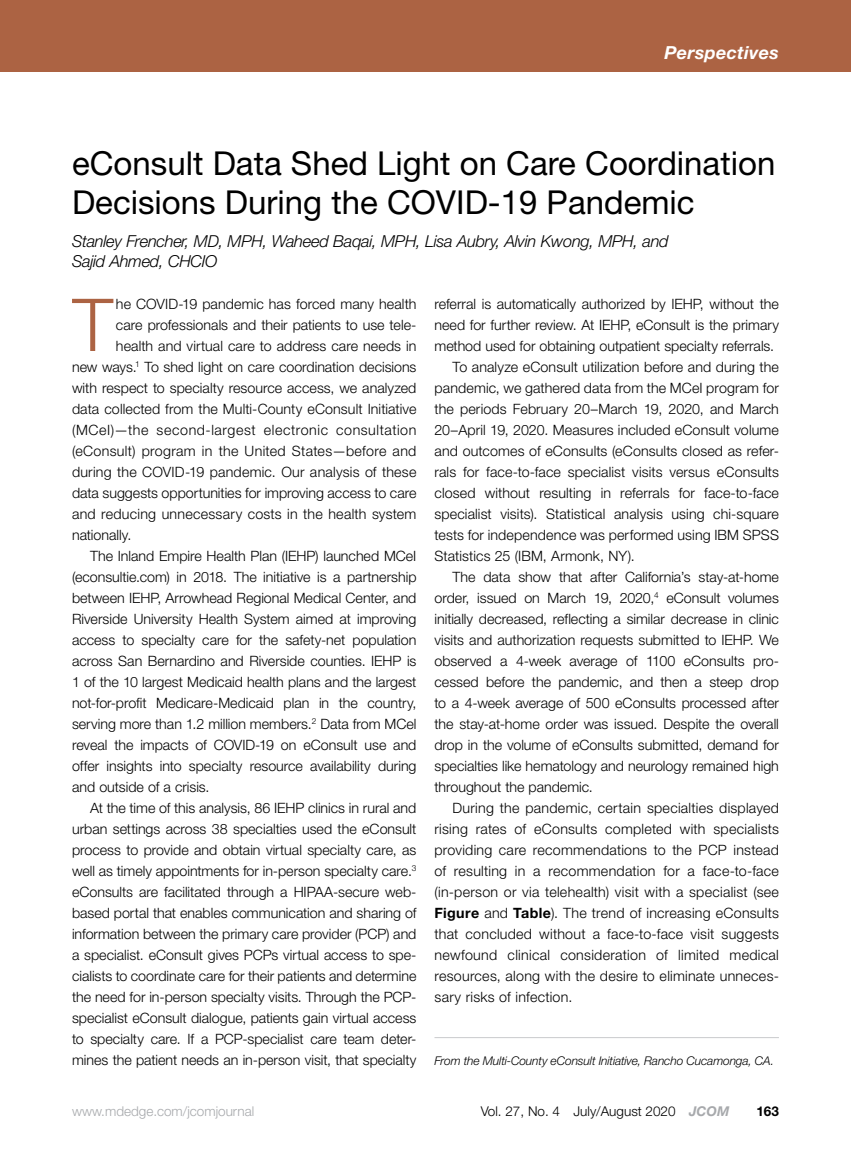
<style>
.page{position:relative;width:851px;height:1161px;background:#fff}
.page>*{position:absolute;margin:0;border:0;box-sizing:border-box;transform-origin:0 0}
.body_dropcap{font:300 73.05px "Helvetica Neue LT Std";color:#ac6343}
.t1{font:33px/39px "Helvetica Neue LT Std";color:#000}
.t2{font:italic 700 18px "Helvetica Neue LT Std";letter-spacing:.02em;color:#fff}
.bytitle{font:italic 300 16.5px/19.5px "Helvetica Neue LT Std";letter-spacing:-.02em;color:#000}
.body_indent{font:300 14.25px/21px "Helvetica Neue LT Std";color:#000;text-align:justify}
.body_dropcap-2{font:300 14.25px "Helvetica Neue LT Std";letter-spacing:.005em;color:#000}
.body_dropcap-3{font:300 14.25px "Helvetica Neue LT Std";letter-spacing:.04em;color:#000}
.body_dropcap-4{font:300 14.25px "Helvetica Neue LT Std";letter-spacing:.025em;color:#000}
.t3{font:300 13.5px "Helvetica Neue LT Std";color:#000}
.t4{font:300 13.5px "Helvetica Neue LT Std";color:#a7a9ac}
.t5{font:700 13.5px "Helvetica Neue LT Std";color:#000}
.disclosure{font:italic 300 12px "Helvetica Neue LT Std";letter-spacing:-.01em;color:#000}
.s1{font-weight:700}
.s2{font-weight:700;font-style:italic;color:#a7a9ac}
</style>
<div class="page">
<div style="left:0;top:0;width:850px;height:72px;background:#ac6343"></div>
<hr style="left:434px;top:1037px;width:344px;height:1px;background:#c9cacc">
<p class="t2" style="left:664px;top:41px;width:116px">Perspectives</p>
<p class="t1" style="left:72px;top:143px;width:704px">eConsult Data Shed Light on Care Coordination<br>Decisions During the COVID-19 Pandemic</p>
<p class="bytitle" style="left:72px;top:231px;width:598px">Stanley Frencher, MD, MPH, Waheed Baqai, MPH, Lisa Aubry, Alvin Kwong, MPH, and<br>Sajid Ahmed, CHCIO</p>
<p class="body_dropcap" style="left:72px;top:280px;width:42px">T</p>
<p class="body_dropcap-2" style="left:116px;top:295px;width:302px">he COVID-19 pandemic has forced many health</p>
<p class="body_indent" style="left:434px;top:293px;width:346px">referral is automatically authorized by IEHP, without the need for further review. At IEHP, eConsult is the primary method used for obtaining outpatient specialty referrals.</p>
<p class="body_indent" style="left:434px;top:356px;width:346px;text-indent:18px">To analyze eConsult utilization before and during the pandemic, we gathered data from the MCeI program for the periods February 20–March 19, 2020, and March 20–April 19, 2020. Measures included eConsult volume and outcomes of eConsults (eConsults closed as refer&shy;rals for face-to-face specialist visits versus eConsults closed without resulting in referrals for face-to-face specialist visits). Statistical analysis using chi-square tests for independence was performed using IBM SPSS Statistics 25 (IBM, Armonk, NY).</p>
<p class="body_indent" style="left:434px;top:566px;width:346px;text-indent:18px">The data show that after California’s stay-at-home order, issued on March 19, 2020,<sup>4</sup> eConsult volumes initially decreased, reflecting a similar decrease in clinic visits and authorization requests submitted to IEHP. We observed a 4-week average of 1100 eConsults pro&shy;cessed before the pandemic, and then a steep drop to a 4-week average of 500 eConsults processed after the stay-at-home order was issued. Despite the overall drop in the volume of eConsults submitted, demand for specialties like hematology and neurology remained high throughout the pandemic.</p>
<p class="body_indent" style="left:434px;top:797px;width:346px;text-indent:18px">During the pandemic, certain specialties displayed rising rates of eConsults completed with specialists providing care recommendations to the PCP instead of resulting in a recommendation for a face-to-face (in-person or via telehealth) visit with a specialist (see <span class="s1">Figure</span> and <span class="s1">Table</span>). The trend of increasing eConsults that concluded without a face-to-face visit suggests newfound clinical consideration of limited medical resources, along with the desire to eliminate unneces&shy;sary risks of infection.</p>
<p class="body_dropcap-2" style="left:116px;top:316px;width:302px">care professionals and their patients to use tele-</p>
<p class="body_dropcap-2" style="left:116px;top:337px;width:302px">health and virtual care to address care needs in</p>
<p class="body_dropcap-2" style="left:72px;top:358px;width:346px">new ways.<sup>1</sup> To shed light on care coordination decisions</p>
<p class="body_dropcap-2" style="left:72px;top:379px;width:346px">with respect to specialty resource access, we analyzed</p>
<p class="body_dropcap-2" style="left:72px;top:400px;width:346px">data collected from the Multi-County eConsult Initiative</p>
<p class="body_dropcap-3" style="left:72px;top:421px;width:346px">(MCeI)—the second-largest electronic consultation</p>
<p class="body_dropcap-4" style="left:72px;top:442px;width:346px">(eConsult) program in the United States—before and</p>
<p class="body_dropcap-2" style="left:72px;top:463px;width:346px">during the COVID-19 pandemic. Our analysis of these</p>
<p class="body_dropcap-2" style="left:72px;top:484px;width:346px">data suggests opportunities for improving access to care</p>
<p class="body_dropcap-2" style="left:72px;top:505px;width:346px">and reducing unnecessary costs in the health system</p>
<p class="body_dropcap-2" style="left:72px;top:526px;width:61px">nationally.</p>
<p class="body_indent" style="left:72px;top:545px;width:346px;text-indent:18px">The Inland Empire Health Plan (IEHP) launched MCeI (econsultie.com) in 2018. The initiative is a partnership between IEHP, Arrowhead Regional Medical Center, and Riverside University Health System aimed at improving access to specialty care for the safety-net population across San Bernardino and Riverside counties. IEHP is 1 of the 10 largest Medicaid health plans and the largest not-for-profit Medicare-Medicaid plan in the country, serving more than 1.2 million members.<sup>2</sup> Data from MCel reveal the impacts of COVID-19 on eConsult use and offer insights into specialty resource availability during and outside of a crisis.</p>
<p class="body_indent" style="left:72px;top:797px;width:346px;text-indent:18px">At the time of this analysis, 86 IEHP clinics in rural and urban settings across 38 specialties used the eConsult process to provide and obtain virtual specialty care, as well as timely appointments for in-person specialty care.<sup>3 </sup>eConsults are facilitated through a HIPAA-secure web&shy;based portal that enables communication and sharing of information between the primary care provider (PCP) and a specialist. eConsult gives PCPs virtual access to spe&shy;cialists to coordinate care for their patients and determine the need for in-person specialty visits. Through the PCP&shy;specialist eConsult dialogue, patients gain virtual access to specialty care. If a PCP-specialist care team deter&shy;mines the patient needs an in-person visit, that specialty</p>
<p class="disclosure" style="left:434px;top:1054px;width:341px">From the Multi-County eConsult Initiative, Rancho Cucamonga, CA.</p>
<p class="t4" style="left:72px;top:1103px;width:184px">www.mdedge.com/jcomjournal</p>
<p class="t3" style="left:480px;top:1103px;width:250px">Vol. 27, No. 4 July/August 2020 <span class="s2">JCOM</span></p>
<p class="t5" style="left:756px;top:1103px;width:24px">163</p>
</div>
